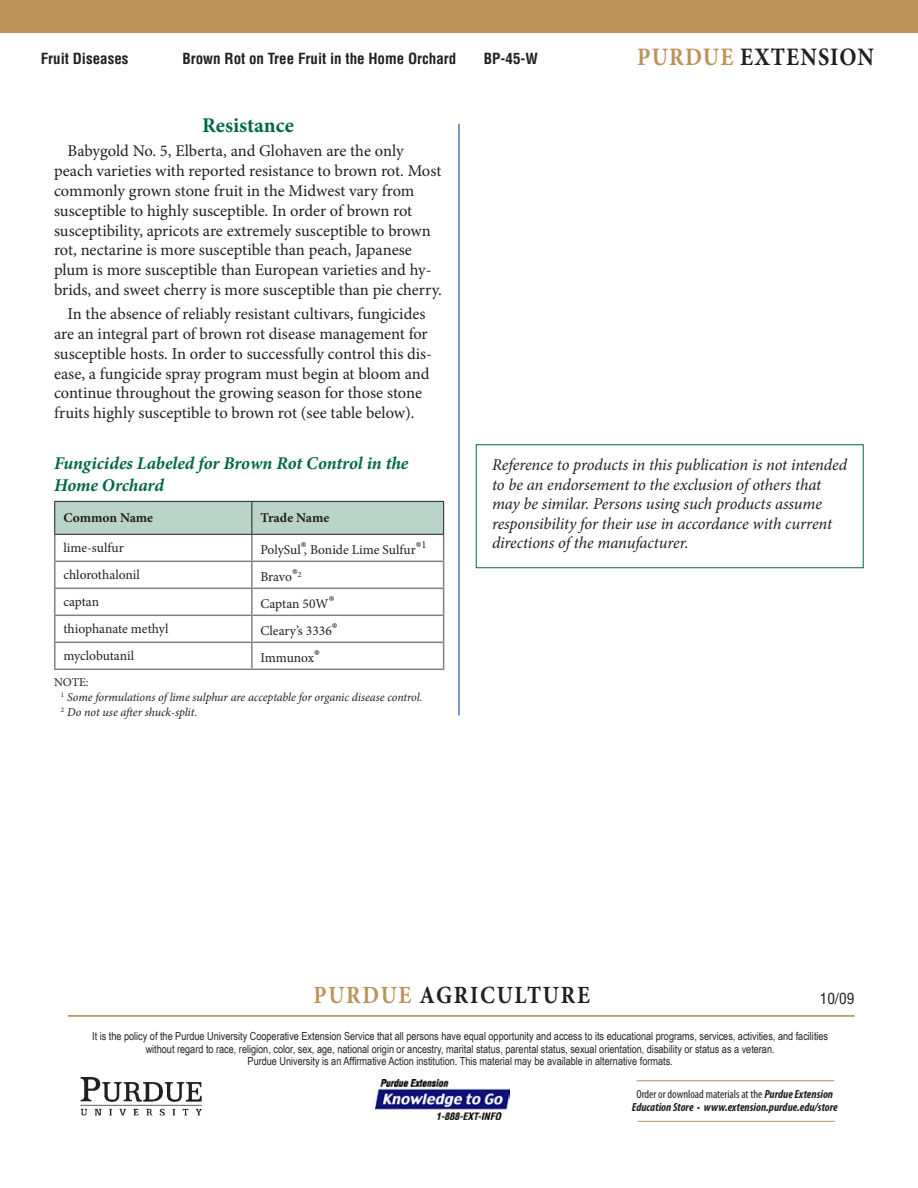
<style>
.page{position:relative;width:918px;height:1188px;background:#fff}
.page>*{position:absolute;margin:0;border:0;box-sizing:border-box;transform-origin:0 0}
.t1{font:700 25.2px "Minion Pro";letter-spacing:.21em;color:#231f20;scale:.89 1}
.t2{font:700 24.75px "Minion Pro";letter-spacing:.255em;color:#231f20;scale:.89 1}
.t3{font:700 21px "Minion Pro";color:#00693f}
.t4{font:italic 700 18px/21.6px "Minion Pro";letter-spacing:-.005em;color:#00693f}
.t5{font:16.5px/19.8px "Minion Pro";letter-spacing:-.005em;color:#231f20}
.t6{font:italic 16.5px/19.5px "Minion Pro";letter-spacing:-.01em;color:#231f20}
.t7{font:condensed 15.15px "Helvetica";color:#231f20}
.t8{font:700 condensed 15px "Helvetica";color:#231f20}
.t9{font:13.5px "Minion Pro";color:#231f20}
.t10{font:700 13.5px "Minion Pro";color:#231f20}
.t11{font:italic 12px/15px "Minion Pro";letter-spacing:-.01em;color:#231f20}
.t12{font:italic 700 condensed 11.85px/13.5px "Myriad Pro";color:#231f20;text-align:center}
.t13{font:11.1px/12.8px "Arial Narrow";color:#231f20;text-align:center}
.t14{font:7.8px "Minion Pro";color:#231f20}
.s1{color:#bb935a}
.s2{font-size:18px}
.s3{font-style:normal}
.s4{font-weight:400;font-style:normal}
</style>
<div class="page">
<div style="left:1px;top:0;width:917px;height:33px;background:#bb935a"></div>
<hr style="left:54px;top:561px;width:198px;height:1px;background:#808080">
<hr style="left:54px;top:588px;width:198px;height:1px;background:#808080">
<hr style="left:54px;top:615px;width:198px;height:1px;background:#808080">
<hr style="left:54px;top:642px;width:198px;height:1px;background:#808080">
<hr style="left:54px;top:669px;width:198px;height:1px;background:#808080">
<hr style="left:252px;top:669px;width:192px;height:1px;background:#808080">
<hr style="left:54px;top:535px;width:2px;height:26px;background:#808080">
<hr style="left:54px;top:562px;width:2px;height:26px;background:#808080">
<hr style="left:54px;top:589px;width:2px;height:26px;background:#808080">
<hr style="left:54px;top:616px;width:2px;height:26px;background:#808080">
<hr style="left:54px;top:643px;width:2px;height:26px;background:#808080">
<svg style="left:55px;top:502px;width:389px;height:167px"></svg>
<hr style="left:54px;top:501px;width:198px;height:1px;background:#231f20">
<hr style="left:54px;top:502px;width:1px;height:32px;background:#231f20">
<hr style="left:54px;top:534px;width:198px;height:1px;background:#231f20">
<hr style="left:252px;top:501px;width:192px;height:1px;background:#231f20">
<hr style="left:251px;top:502px;width:1px;height:32px;background:#231f20">
<hr style="left:443px;top:502px;width:1px;height:32px;background:#231f20">
<hr style="left:252px;top:534px;width:192px;height:1px;background:#231f20">
<hr style="left:459px;top:124px;width:1px;height:592px;background:#039">
<hr style="left:68px;top:1015px;width:787px;height:2px;background:#bb935a">
<img style="left:375px;top:1079px;width:134px;height:41px">
<img style="left:80px;top:1077px;width:122px;height:39px">
<hr style="left:637px;top:1080px;width:197px;height:1px;background:#bb935a">
<hr style="left:637px;top:1121px;width:198px;height:1px;background:#bb935a">
<p class="t8" style="left:41px;top:49px;width:89px">Fruit Diseases</p>
<p class="t8" style="left:182px;top:49px;width:275px">Brown Rot on Tree Fruit in the Home Orchard</p>
<p class="t8" style="left:484px;top:49px;width:56px">BP-45-W</p>
<h1 class="t1" style="left:637px;top:39px;width:268px"><span class="s1">Purdue</span> Extension</h1>
<p class="t3" style="left:202px;top:111px;width:93px">Resistance</p>
<p class="t5" style="left:54px;top:141px;width:389px;text-indent:13px">Babygold No. 5, Elberta, and Glohaven are the only peach varieties with reported resistance to brown rot. Most commonly grown stone fruit in the Midwest vary from susceptible to highly susceptible. In order of brown rot susceptibility, apricots are extremely susceptible to brown rot, nectarine is more susceptible than peach, Japanese plum is more susceptible than European varieties and hy&shy;brids, and sweet cherry is more susceptible than pie cherry.</p>
<p class="t5" style="left:54px;top:304px;width:380px;text-indent:13px">In the absence of reliably resistant cultivars, fungicides are an integral part of brown rot disease management for susceptible hosts. In order to successfully control this dis&shy;ease, a fungicide spray program must begin at bloom and continue throughout the growing season for those stone fruits highly susceptible to brown rot (see table below).</p>
<p class="t4" style="left:54px;top:452px;width:356px">Fungicides Labeled for Brown Rot Control in the<br>Home Orchard</p>
<p class="t10" style="left:63px;top:509px;width:91px">Common Name</p>
<p class="t10" style="left:260px;top:509px;width:70px">Trade Name</p>
<p class="t9" style="left:63px;top:539px;width:62px">lime-sulfur</p>
<p class="t9" style="left:260px;top:541px;width:168px">PolySul<span class="s2">®</span>, Bonide Lime Sulfur<span class="s2">®</span><sup>1</sup></p>
<p class="t9" style="left:63px;top:566px;width:78px">chlorothalonil</p>
<p class="t9" style="left:260px;top:568px;width:39px">Bravo<span class="s2">®</span></p>
<p class="t14" style="left:298px;top:569px;width:5px">2</p>
<p class="t9" style="left:63px;top:593px;width:37px">captan</p>
<p class="t9" style="left:260px;top:595px;width:75px">Captan 50W<span class="s2">®</span></p>
<p class="t9" style="left:63px;top:620px;width:107px">thiophanate methyl</p>
<p class="t9" style="left:260px;top:622px;width:79px">Cleary’s 3336<span class="s2">®</span></p>
<p class="t9" style="left:63px;top:647px;width:72px">myclobutanil</p>
<p class="t9" style="left:260px;top:649px;width:61px">Immunox<span class="s2">®</span></p>
<p class="t11" style="left:61px;top:674px;width:363px;text-indent:-7px"><span class="s3">NOTE:<br></span><sup>1</sup> Some formulations of lime sulphur are acceptable for organic disease control.<br><sup>2</sup> Do not use after shuck-split.</p>
<p class="t6" style="left:492px;top:455px;width:357px">Reference to products in this publication is not intended to be an endorsement to the exclusion of others that may be similar. Persons using such products assume responsibility for their use in accordance with current directions of the manufacturer.</p>
<h2 class="t2" style="left:313px;top:978px;width:309px"><span class="s1">Purdue</span> Agriculture</h2>
<p class="t7" style="left:820px;top:989px;width:36px">10/09</p>
<p class="t13" style="left:92px;top:1029px;width:738px">It is the policy of the Purdue University Cooperative Extension Service that all persons have equal opportunity and access to its educational programs, services, activities, and facilities without regard to race, religion, color, sex, age, national origin or ancestry, marital status, parental status, sexual orientation, disability or status as a veteran.<br>Purdue University is an Affirmative Action institution. This material may be available in alternative formats.</p>
<p class="t12" style="left:632px;top:1087px;width:207px"><span class="s4">Order or download materials at the</span> Purdue Extension<br>Education Store <span class="s4">•</span> www.extension.purdue.edu/store</p>
</div>
